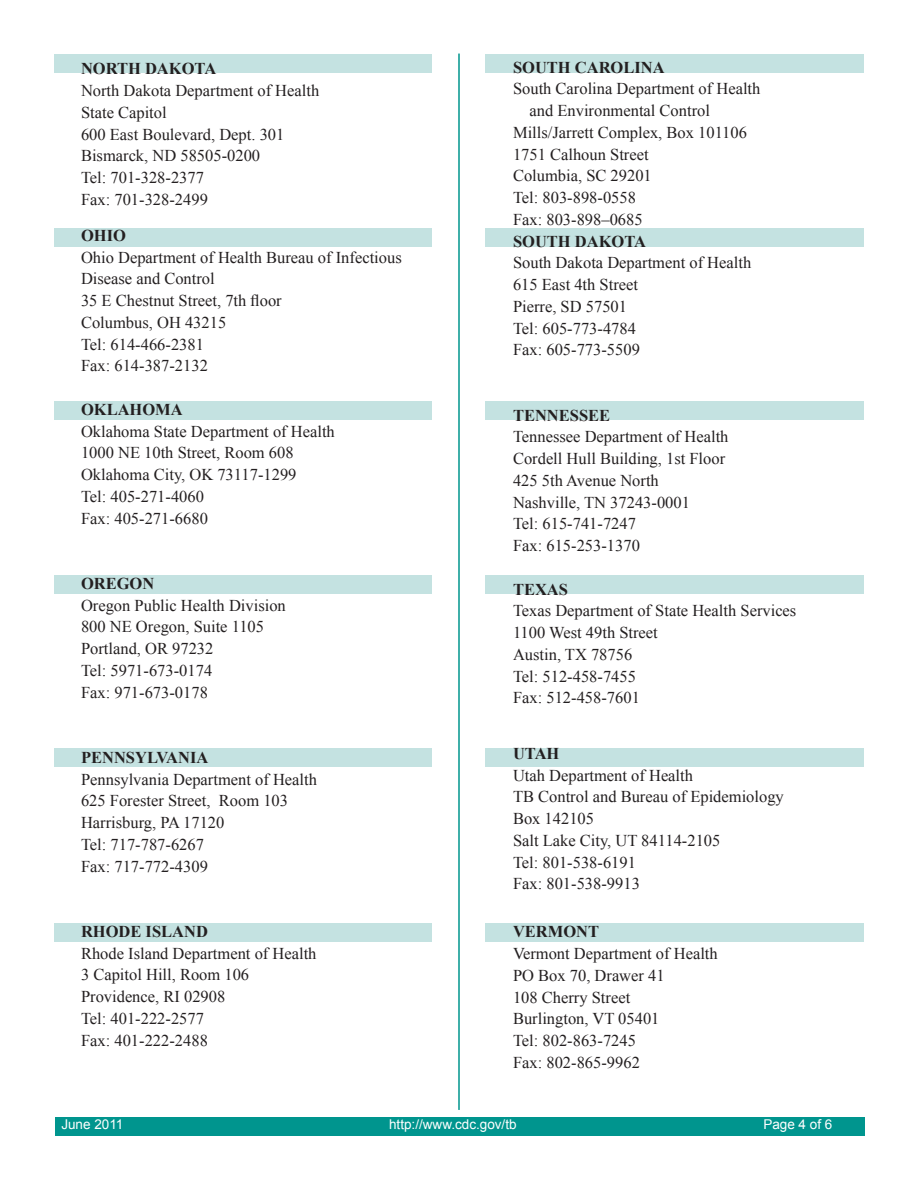
<style>
.page{position:relative;width:918px;height:1188px;background:#fff}
.page>*{position:absolute;margin:0;border:0;box-sizing:border-box;transform-origin:0 0}
.Body_text{font:16.5px/36px "Times New Roman";color:#231f20}
.Body_text-2{font:700 16.5px "Times New Roman";color:#231f20}
.t1{font:13.5px "Arial";color:#fff}
.s1{font-weight:700}
</style>
<div class="page">
<div style="left:55px;top:1117px;width:810px;height:19px;background:#00958e"></div>
<div style="left:486px;top:923px;width:378px;height:18px;background:#c4e2e1"></div>
<div style="left:54px;top:923px;width:378px;height:18px;background:#c4e2e1"></div>
<div style="left:486px;top:748px;width:378px;height:19px;background:#c4e2e1"></div>
<div style="left:486px;top:575px;width:378px;height:18px;background:#c4e2e1"></div>
<div style="left:486px;top:401px;width:378px;height:19px;background:#c4e2e1"></div>
<div style="left:486px;top:228px;width:378px;height:19px;background:#c4e2e1"></div>
<div style="left:486px;top:54px;width:378px;height:19px;background:#c4e2e1"></div>
<div style="left:54px;top:748px;width:378px;height:19px;background:#c4e2e1"></div>
<div style="left:54px;top:575px;width:378px;height:18px;background:#c4e2e1"></div>
<div style="left:54px;top:401px;width:378px;height:19px;background:#c4e2e1"></div>
<div style="left:54px;top:228px;width:378px;height:19px;background:#c4e2e1"></div>
<div style="left:54px;top:54px;width:378px;height:19px;background:#c4e2e1"></div>
<hr style="left:458px;top:54px;width:2px;height:1056px;background:#00958e">
<p class="Body_text-2" style="left:81px;top:57px;width:137px">NORTH DAKOTA</p>
<p class="Body_text" style="left:81px;top:72px;width:240px">North Dakota Department of Health</p>
<p class="Body_text" style="left:81px;top:94px;width:87px">State Capitol</p>
<p class="Body_text" style="left:81px;top:116px;width:205px">600 East Boulevard, Dept. 301</p>
<p class="Body_text" style="left:81px;top:138px;width:181px">Bismarck, ND 58505-0200</p>
<p class="Body_text" style="left:81px;top:159px;width:125px">Tel: 701-328-2377</p>
<p class="Body_text" style="left:81px;top:181px;width:128px">Fax: 701-328-2499<br><span class="s1">OHIO</span></p>
<p class="Body_text" style="left:81px;top:239px;width:322px">Ohio Department of Health Bureau of Infectious</p>
<p class="Body_text" style="left:81px;top:261px;width:135px">Disease and Control</p>
<p class="Body_text" style="left:81px;top:282px;width:202px">35 E Chestnut Street, 7th floor</p>
<p class="Body_text" style="left:81px;top:304px;width:147px">Columbus, OH 43215</p>
<p class="Body_text" style="left:81px;top:326px;width:125px">Tel: 614-466-2381</p>
<p class="Body_text" style="left:81px;top:348px;width:128px">Fax: 614-387-2132</p>
<p class="Body_text-2" style="left:81px;top:398px;width:103px">OKLAHOMA</p>
<p class="Body_text" style="left:81px;top:413px;width:255px">Oklahoma State Department of Health</p>
<p class="Body_text" style="left:81px;top:435px;width:214px">1000 NE 10th Street, Room 608</p>
<p class="Body_text" style="left:81px;top:456px;width:217px">Oklahoma City, OK 73117-1299</p>
<p class="Body_text" style="left:81px;top:478px;width:125px">Tel: 405-271-4060</p>
<p class="Body_text" style="left:81px;top:500px;width:128px">Fax: 405-271-6680</p>
<p class="Body_text-2" style="left:81px;top:572px;width:75px">OREGON</p>
<p class="Body_text" style="left:81px;top:587px;width:206px">Oregon Public Health Division</p>
<p class="Body_text" style="left:81px;top:609px;width:185px">800 NE Oregon, Suite 1105</p>
<p class="Body_text" style="left:81px;top:630px;width:134px">Portland, OR 97232</p>
<p class="Body_text" style="left:81px;top:652px;width:133px">Tel: 5971-673-0174</p>
<p class="Body_text" style="left:81px;top:674px;width:128px">Fax: 971-673-0178</p>
<p class="Body_text-2" style="left:81px;top:746px;width:129px">PENNSYLVANIA</p>
<p class="Body_text" style="left:81px;top:761px;width:237px">Pennsylvania Department of Health</p>
<p class="Body_text" style="left:81px;top:783px;width:209px">625 Forester Street, Room 103</p>
<p class="Body_text" style="left:81px;top:804px;width:145px">Harrisburg, PA 17120</p>
<p class="Body_text" style="left:81px;top:826px;width:125px">Tel: 717-787-6267</p>
<p class="Body_text" style="left:81px;top:848px;width:128px">Fax: 717-772-4309</p>
<p class="Body_text-2" style="left:81px;top:920px;width:128px">RHODE ISLAND</p>
<p class="Body_text" style="left:81px;top:935px;width:237px">Rhode Island Department of Health</p>
<p class="Body_text" style="left:81px;top:957px;width:170px">3 Capitol Hill, Room 106</p>
<p class="Body_text" style="left:81px;top:978px;width:146px">Providence, RI 02908</p>
<p class="Body_text" style="left:81px;top:1000px;width:125px">Tel: 401-222-2577</p>
<p class="Body_text" style="left:81px;top:1022px;width:128px">Fax: 401-222-2488</p>
<p class="Body_text-2" style="left:513px;top:56px;width:153px">SOUTH CAROLINA</p>
<p class="Body_text" style="left:513px;top:71px;width:249px">South Carolina Department of Health</p>
<p class="Body_text" style="left:530px;top:92px;width:182px">and Environmental Control</p>
<p class="Body_text" style="left:513px;top:114px;width:236px">Mills/Jarrett Complex, Box 101106</p>
<p class="Body_text" style="left:513px;top:136px;width:137px">1751 Calhoun Street</p>
<p class="Body_text" style="left:513px;top:158px;width:140px">Columbia, SC 29201</p>
<p class="Body_text" style="left:513px;top:179px;width:125px">Tel: 803-898-0558</p>
<p class="Body_text" style="left:513px;top:201px;width:131px">Fax: 803-898–0685</p>
<p class="Body_text-2" style="left:513px;top:230px;width:135px">SOUTH DAKOTA</p>
<p class="Body_text" style="left:513px;top:245px;width:240px">South Dakota Department of Health</p>
<p class="Body_text" style="left:513px;top:266px;width:127px">615 East 4th Street</p>
<p class="Body_text" style="left:513px;top:288px;width:116px">Pierre, SD 57501</p>
<p class="Body_text" style="left:513px;top:310px;width:125px">Tel: 605-773-4784</p>
<p class="Body_text" style="left:513px;top:332px;width:128px">Fax: 605-773-5509</p>
<p class="Body_text-2" style="left:513px;top:404px;width:99px">TENNESSEE</p>
<p class="Body_text" style="left:513px;top:419px;width:217px">Tennessee Department of Health</p>
<p class="Body_text" style="left:513px;top:440px;width:214px">Cordell Hull Building, 1st Floor</p>
<p class="Body_text" style="left:513px;top:462px;width:147px">425 5th Avenue North</p>
<p class="Body_text" style="left:513px;top:484px;width:179px">Nashville, TN 37243-0001</p>
<p class="Body_text" style="left:513px;top:506px;width:125px">Tel: 615-741-7247</p>
<p class="Body_text" style="left:513px;top:527px;width:128px">Fax: 615-253-1370</p>
<p class="Body_text-2" style="left:513px;top:578px;width:57px">TEXAS</p>
<p class="Body_text" style="left:513px;top:593px;width:285px">Texas Department of State Health Services</p>
<p class="Body_text" style="left:513px;top:614px;width:146px">1100 West 49th Street</p>
<p class="Body_text" style="left:513px;top:636px;width:121px">Austin, TX 78756</p>
<p class="Body_text" style="left:513px;top:658px;width:125px">Tel: 512-458-7455</p>
<p class="Body_text" style="left:513px;top:680px;width:128px">Fax: 512-458-7601</p>
<p class="Body_text-2" style="left:513px;top:742px;width:48px">UTAH</p>
<p class="Body_text" style="left:513px;top:757px;width:182px">Utah Department of Health</p>
<p class="Body_text" style="left:513px;top:779px;width:272px">TB Control and Bureau of Epidemiology</p>
<p class="Body_text" style="left:513px;top:800px;width:83px">Box 142105</p>
<p class="Body_text" style="left:513px;top:822px;width:209px">Salt Lake City, UT 84114-2105</p>
<p class="Body_text" style="left:513px;top:844px;width:125px">Tel: 801-538-6191</p>
<p class="Body_text" style="left:513px;top:866px;width:128px">Fax: 801-538-9913</p>
<p class="Body_text-2" style="left:513px;top:920px;width:88px">VERMONT</p>
<p class="Body_text" style="left:513px;top:935px;width:206px">Vermont Department of Health</p>
<p class="Body_text" style="left:513px;top:957px;width:153px">PO Box 70, Drawer 41</p>
<p class="Body_text" style="left:513px;top:979px;width:119px">108 Cherry Street</p>
<p class="Body_text" style="left:513px;top:1001px;width:148px">Burlington, VT 05401</p>
<p class="Body_text" style="left:513px;top:1022px;width:125px">Tel: 802-863-7245</p>
<p class="Body_text" style="left:513px;top:1044px;width:128px">Fax: 802-865-9962</p>
<p class="t1" style="left:61px;top:1115px;width:64px">June 2011</p>
<p class="t1" style="left:389px;top:1115px;width:129px">http://www.cdc.gov/tb</p>
<p class="t1" style="left:763px;top:1115px;width:71px">Page 4 of 6</p>
</div>
